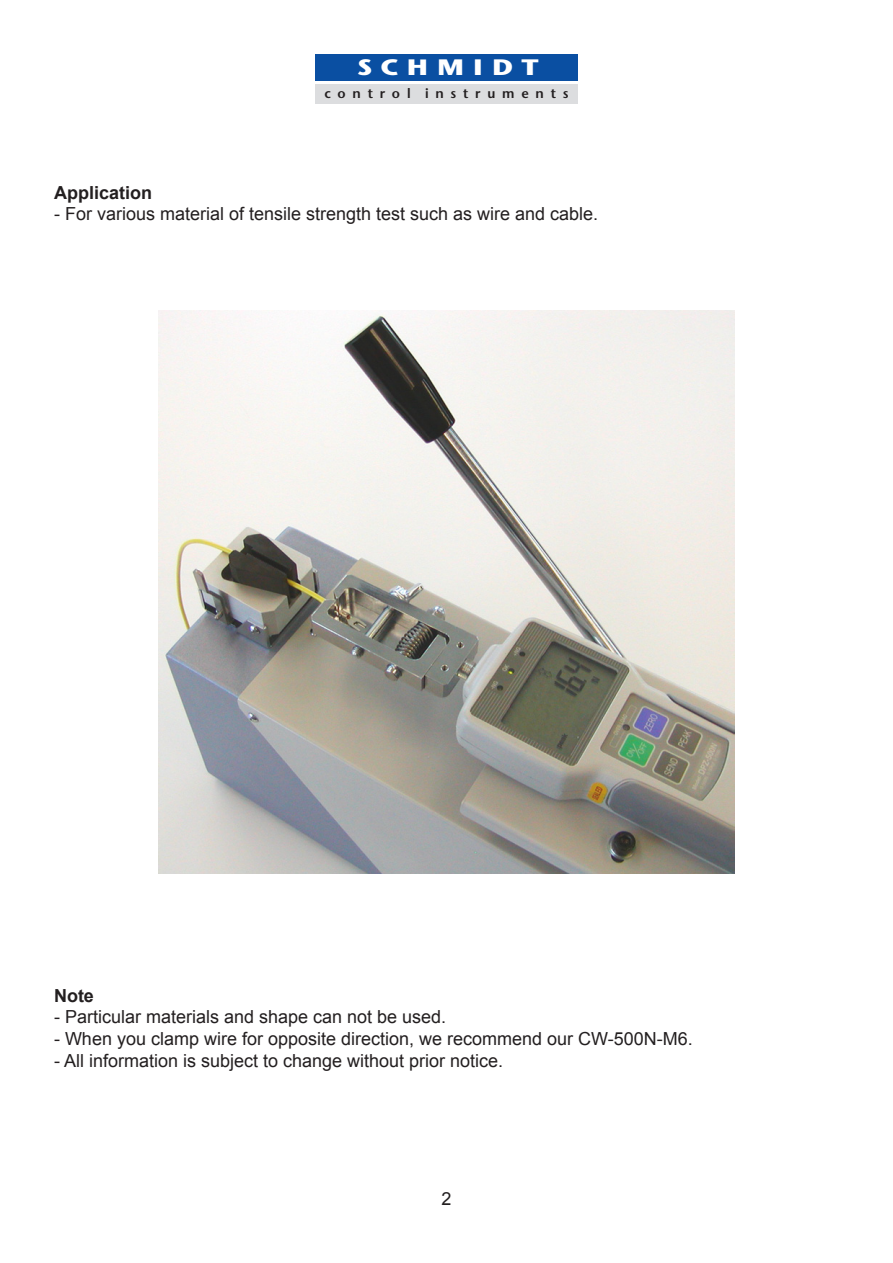
<style>
.page{position:relative;width:893px;height:1263px;background:#fff}
.page>*{position:absolute;margin:0;border:0;box-sizing:border-box;transform-origin:0 0}
.t1{font:700 22.35px "Stone Sans";letter-spacing:.33em;color:#fff;scale:1.22 1}
.t2{font:18px "Arial";color:#231f20}
.t3{font:700 18px "Arial";color:#231f20}
.t4{font:600 13.5px "Stone Sans";letter-spacing:.5em;color:#231f20}
</style>
<div class="page">
<div style="left:315px;top:54px;width:263px;height:27px;background:#0a4fa2"></div>
<div style="left:315px;top:84px;width:263px;height:19px;background:#dcdddf"></div>
<img style="left:158px;top:310px;width:576px;height:564px">
<p class="t1" style="left:357px;top:54px;width:150px">SCHMIDT</p>
<p class="t4" style="left:324px;top:85px;width:246px">control instruments</p>
<p class="t3" style="left:54px;top:180px;width:100px">Application</p>
<p class="t2" style="left:54px;top:202px;width:546px">- For various material of tensile strength test such as wire and cable.</p>
<p class="t3" style="left:54px;top:983px;width:41px">Note</p>
<p class="t2" style="left:54px;top:1005px;width:394px">- Particular materials and shape can not be used.</p>
<p class="t2" style="left:54px;top:1027px;width:640px">- When you clamp wire for opposite direction, we recommend our CW-500N-M6.</p>
<p class="t2" style="left:54px;top:1048px;width:451px">- All information is subject to change without prior notice.</p>
<p class="t2" style="left:441px;top:1186px;width:12px">2</p>
</div>
